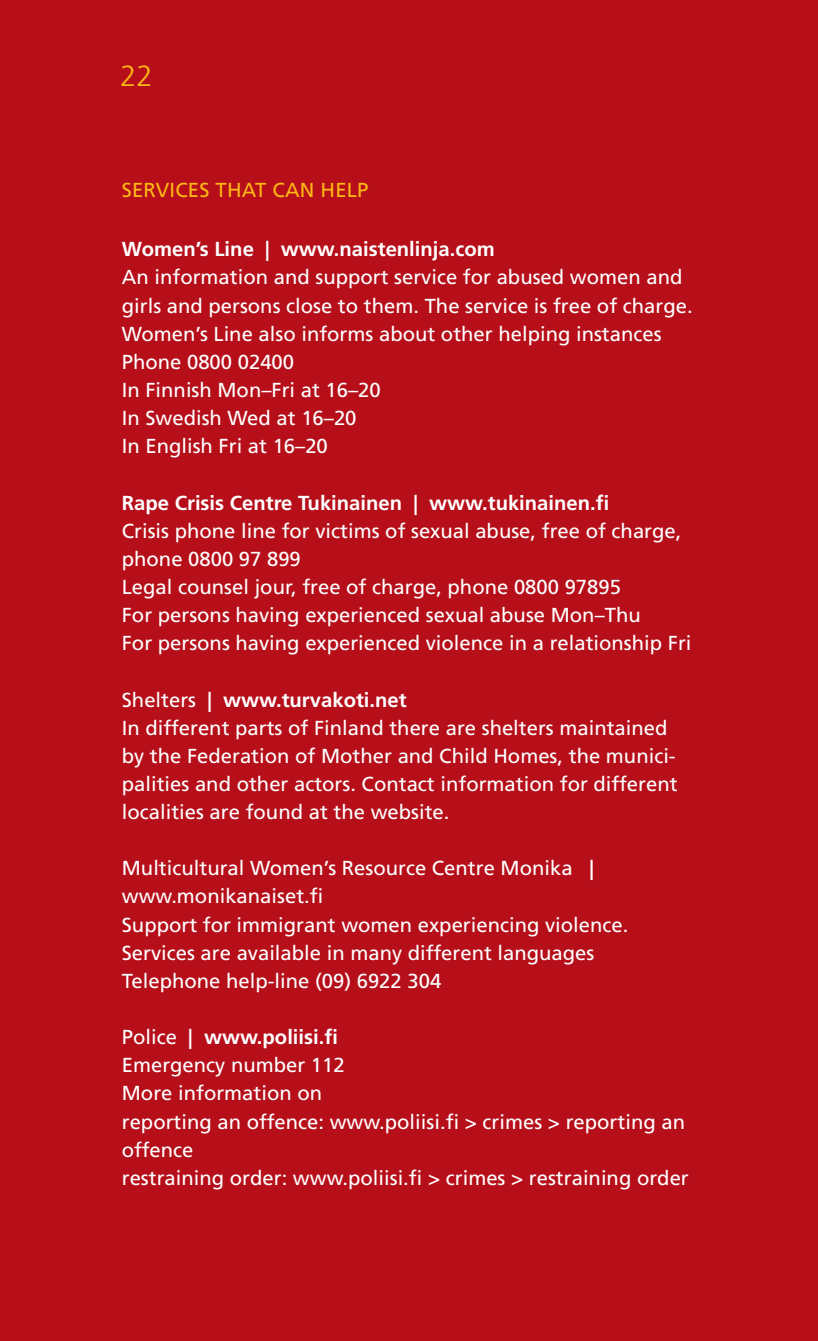
<style>
.page{position:relative;width:818px;height:1341px;background:#fff}
.page>*{position:absolute;margin:0;border:0;box-sizing:border-box;transform-origin:0 0}
.t1{font:300 29.25px "Frutiger LT Std";color:#fcb814}
.t2{font:20.25px/28.1px "Frutiger LT Std";color:#fff}
.t3{font:700 20.25px "Frutiger LT Std";color:#fff}
.t4{font:20.25px "Frutiger LT Std";letter-spacing:.01em;color:#fcb814}
.s1{font-weight:700}
</style>
<div class="page">
<div style="left:0;top:0;width:817px;height:1341px;background:#b60f1a"></div>
<h1 class="t1" style="left:120px;top:59px;width:34px">22</h1>
<p class="t4" style="left:122px;top:178px;width:248px">Services that can help</p>
<p class="t3" style="left:122px;top:237px;width:374px">Women’s Line | www.naistenlinja.com</p>
<p class="t2" style="left:122px;top:263px;width:572px">An information and support service for abused women and girls and persons close to them. The service is free of charge.<br>Women’s Line also informs about other helping instances Phone 0800 02400<br>I n Finnish Mon–Fri at 16–20<br>I n Swedish Wed at 16–20<br>I n English Fri at 16–20</p>
<p class="t3" style="left:122px;top:490px;width:489px">Rape Crisis Centre Tukinainen | www.tukinainen.fi</p>
<p class="t2" style="left:122px;top:517px;width:571px">Crisis phone line for victims of sexual abuse, free of charge, phone 0800 97 899<br>Legal counsel jour, free of charge, phone 0800 97895<br>For persons having experienced sexual abuse Mon–Thu<br>For persons having experienced violence in a relationship Fri</p>
<p class="t2" style="left:122px;top:685px;width:557px">Shelters <span class="s1">| www.turvakoti.net<br></span>I n different parts of Finland there are shelters maintained by the Federation of Mother and Child Homes, the munici&shy;palities and other actors. Contact information for different localities are found at the website.</p>
<p class="t2" style="left:122px;top:854px;width:508px">M ulticultural Women’s Resource Centre Monika <span class="s1">| </span>www.monikanaiset.fi<br>Support for immigrant women experiencing violence.<br>Services are available in many different languages Telephone help-line (09) 6922 304</p>
<p class="t2" style="left:122px;top:1023px;width:568px">Police <span class="s1">| www.poliisi.fi<br></span>Emergency number 112<br>More information on<br>reporting an offence: www.poliisi.fi &gt; crimes &gt; reporting an offence<br>restraining order: www.poliisi.fi &gt; crimes &gt; restraining order</p>
</div>
